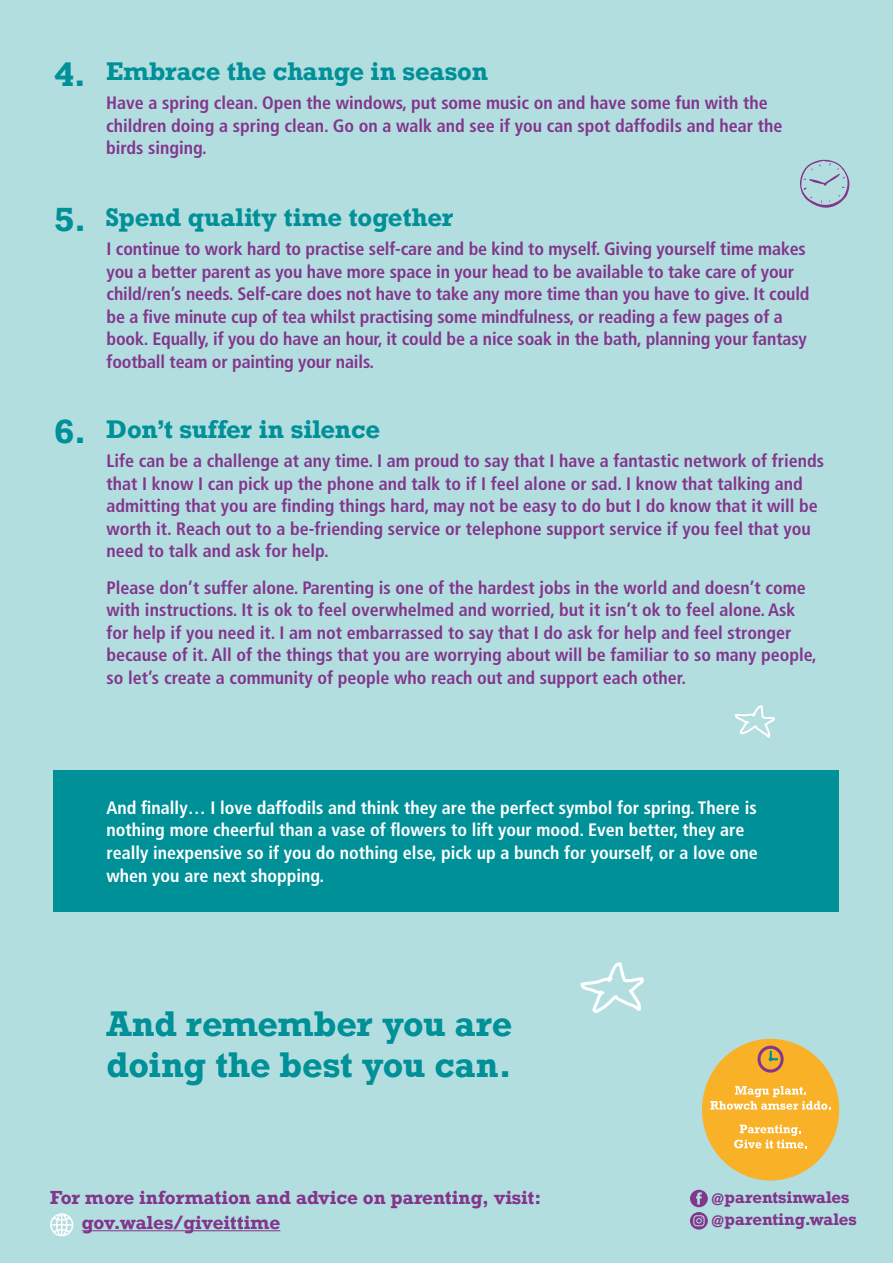
<style>
.page{position:relative;width:893px;height:1263px;background:#b3dee0}
.page>*{position:absolute;margin:0;border:0;box-sizing:border-box;transform-origin:0 0}
.t1{font:700 33.6px/40.7px "Rockwell";letter-spacing:-.01em;color:#009098}
.t2{font:700 31.5px "Rockwell";color:#009098}
.t3{font:700 24px "Rockwell";color:#009098}
.t4{font:700 condensed 18px/22.5px "Frutiger LT Std";color:#82368c}
.t5{font:700 condensed 18px/22.5px "Frutiger LT Std";color:#fff}
.t6{font:700 17.85px "Rockwell Nova";color:#82368c}
.t7{font:700 15.75px "Rockwell";color:#82368c}
.s1{font-size:12.9px}
</style>
<div class="page">
<svg style="left:800px;top:159px;width:50px;height:49px"></svg>
<svg style="left:735px;top:705px;width:40px;height:33px"></svg>
<div style="left:54px;top:770px;width:785px;height:141px;background:#009098"></div>
<hr style="left:82px;top:1230px;width:198px;height:1px;background:#82368c">
<svg style="left:580px;top:962px;width:64px;height:51px"></svg>
<svg style="left:702px;top:1039px;width:137px;height:141px"></svg>
<svg style="left:50px;top:1213px;width:23px;height:23px"></svg>
<svg style="left:690px;top:1190px;width:18px;height:39px"></svg>
<p class="t2" style="left:54px;top:54px;width:33px">4.</p>
<p class="t3" style="left:106px;top:56px;width:383px">Embrace the change in season</p>
<p class="t4" style="left:106px;top:92px;width:678px">Have a spring clean. Open the windows, put some music on and have some fun with the children doing a spring clean. Go on a walk and see if you can spot daffodils and hear the birds singing.</p>
<p class="t2" style="left:54px;top:200px;width:33px">5.</p>
<p class="t3" style="left:105px;top:202px;width:350px">Spend quality time together</p>
<p class="t4" style="left:107px;top:238px;width:705px">I continue to work hard to practise self-care and be kind to myself. Giving yourself time makes you a better parent as you have more space in your head to be available to take care of your child/ren’s needs. Self-care does not have to take any more time than you have to give. It could be a fve minute cup of tea whilst practising some mindfulness, or reading a few pages of a book. Equally, if you do have an hour, it could be a nice soak in the bath, planning your fantasy football team or painting your nails.</p>
<p class="t2" style="left:54px;top:412px;width:33px">6.</p>
<p class="t3" style="left:107px;top:413px;width:275px">Don’t suffer in silence</p>
<p class="t4" style="left:107px;top:450px;width:719px">Life can be a challenge at any time. I am proud to say that I have a fantastic network of friends that I know I can pick up the phone and talk to if I feel alone or sad. I know that talking and admitting that you are fnding things hard, may not be easy to do but I do know that it will be worth it. Reach out to a be-friending service or telephone support service if you feel that you need to talk and ask for help.</p>
<p class="t4" style="left:107px;top:576px;width:712px">Please don’t suffer alone. Parenting is one of the hardest jobs in the world and doesn’t come with instructions. It is ok to feel overwhelmed and worried, but it isn’t ok to feel alone. Ask for help if you need it. I am not embarrassed to say that I do ask for help and feel stronger because of it. All of the things that you are worrying about will be familiar to so many people, so let’s create a community of people who reach out and support each other.</p>
<p class="t5" style="left:107px;top:796px;width:653px">And fnally… I love daffodils and think they are the perfect symbol for spring. There is nothing more cheerful than a vase of fowers to lift your mood. Even better, they are really inexpensive so if you do nothing else, pick up a bunch for yourself, or a love one when you are next shopping.</p>
<p class="t1" style="left:107px;top:1003px;width:407px">And remember you are doing the best you can.</p>
<p class="t6" style="left:50px;top:1186px;width:493px">For more information and advice on parenting, visit:</p>
<p class="t6" style="left:82px;top:1211px;width:200px">gov.wales/giveittime</p>
<p class="t7" style="left:711px;top:1187px;width:139px"><span class="s1">@</span>parentsinwales</p>
<p class="t7" style="left:711px;top:1209px;width:147px"><span class="s1">@</span>parenting.wales</p>
</div>
